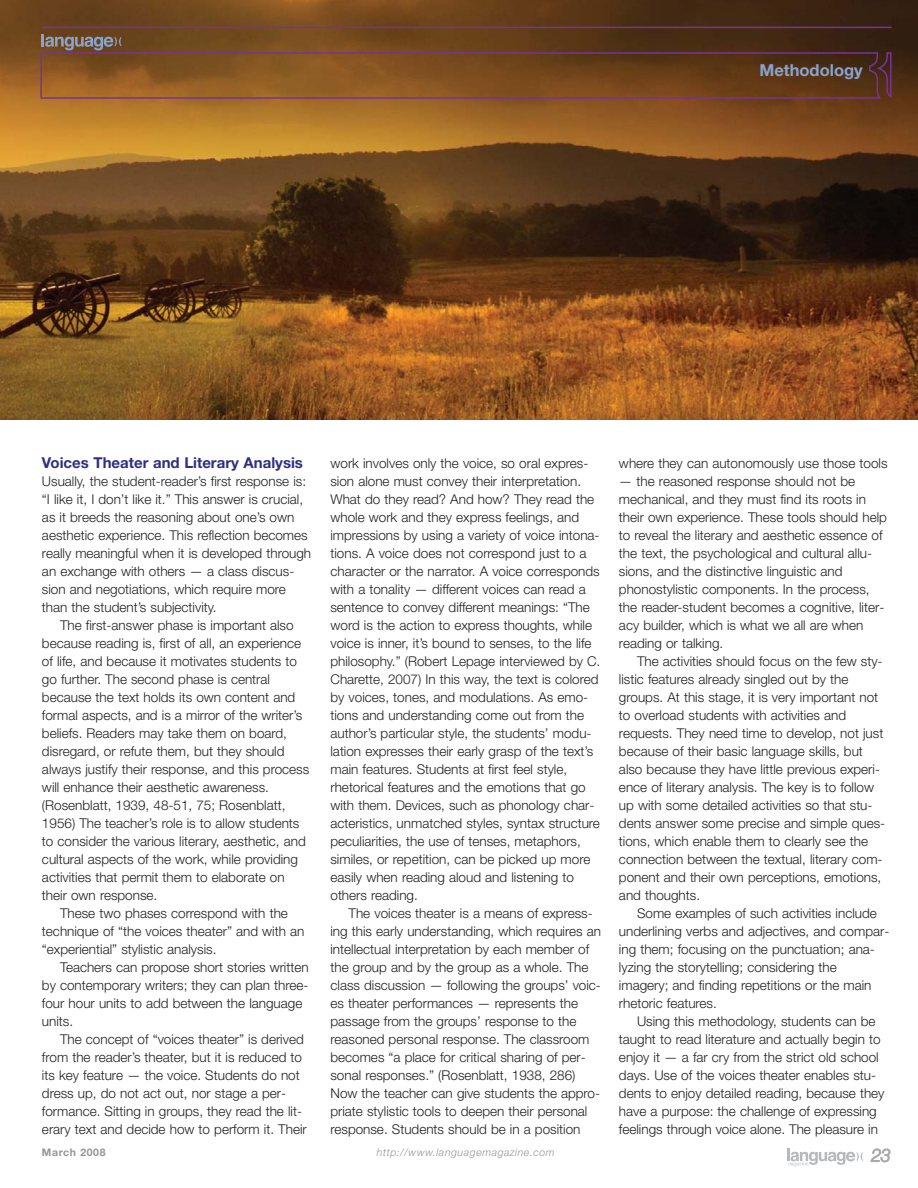
<style>
.page{position:relative;width:918px;height:1188px;background:#fff}
.page>*{position:absolute;margin:0;border:0;box-sizing:border-box;transform-origin:0 0}
.t1{font:italic 300 18px "Helvetica Neue";color:#a7a9ac}
.t2{font:700 16.5px "Helvetica Neue";color:#88a4ce}
.t3{font:700 15px "Helvetica Neue";color:#2d2f82}
.t4{font:300 13.5px/18px "Helvetica Neue";color:#231f20}
.t5{font:italic 300 10.5px "Helvetica Neue";letter-spacing:.055em;color:#939598}
.t6{font:700 10.5px "Helvetica Neue";letter-spacing:.055em;color:#939598}
</style>
<div class="page">
<img style="left:0;top:0;width:918px;height:420px">
<hr style="left:42px;top:27px;width:850px;height:1px;background:#783494">
<svg style="left:40px;top:34px;width:852px;height:65px;background:#714623"></svg>
<svg style="left:787px;top:1149px;width:76px;height:17px"></svg>
<p class="t2" style="left:760px;top:64px;width:105px">Methodology</p>
<p class="t3" style="left:42px;top:457px;width:263px">Voices Theater and Literary Analysis</p>
<p class="t4" style="left:42px;top:473px;width:271px">Usually, the student-reader’s first response is: “I like it, I don’t like it.” This answer is crucial, as it breeds the reasoning about one’s own aesthetic experience. This reflection becomes really meaningful when it is developed through an exchange with others — a class discus&shy;sion and negotiations, which require more than the student’s subjectivity.</p>
<p class="t4" style="left:60px;top:617px;width:235px">The first-answer phase is important also</p>
<p class="t4" style="left:42px;top:635px;width:261px">because reading is, first of all, an experience</p>
<p class="t4" style="left:42px;top:653px;width:256px">of life, and because it motivates students to</p>
<p class="t4" style="left:42px;top:671px;width:230px">go further. The second phase is central</p>
<p class="t4" style="left:42px;top:689px;width:255px">because the text holds its own content and</p>
<p class="t4" style="left:42px;top:707px;width:262px">formal aspects, and is a mirror of the writer’s</p>
<p class="t4" style="left:42px;top:725px;width:247px">beliefs. Readers may take them on board,</p>
<p class="t4" style="left:42px;top:743px;width:244px">disregard, or refute them, but they should</p>
<p class="t4" style="left:42px;top:761px;width:269px">always justify their response, and this process</p>
<p class="t4" style="left:42px;top:779px;width:228px">will enhance their aesthetic awareness.</p>
<p class="t4" style="left:42px;top:797px;width:245px">(Rosenblatt, 1939, 48-51, 75; Rosenblatt,</p>
<p class="t4" style="left:42px;top:815px;width:259px">1956) The teacher’s role is to allow students</p>
<p class="t4" style="left:42px;top:833px;width:265px">to consider the various literary, aesthetic, and</p>
<p class="t4" style="left:42px;top:851px;width:258px">cultural aspects of the work, while providing</p>
<p class="t4" style="left:42px;top:869px;width:244px">activities that permit them to elaborate on</p>
<p class="t4" style="left:42px;top:887px;width:117px">their own response.</p>
<p class="t4" style="left:60px;top:905px;width:229px">These two phases correspond with the</p>
<p class="t4" style="left:42px;top:923px;width:264px">technique of “the voices theater” and with an</p>
<p class="t4" style="left:42px;top:941px;width:176px">“experiential” stylistic analysis.</p>
<p class="t4" style="left:60px;top:959px;width:250px">Teachers can propose short stories written</p>
<p class="t4" style="left:42px;top:977px;width:268px">by contemporary writers; they can plan three-</p>
<p class="t4" style="left:42px;top:995px;width:262px">four hour units to add between the language</p>
<p class="t4" style="left:42px;top:1013px;width:33px">units.</p>
<p class="t4" style="left:60px;top:1031px;width:245px">The concept of “voices theater” is derived</p>
<p class="t4" style="left:42px;top:1049px;width:262px">from the reader’s theater, but it is reduced to</p>
<p class="t4" style="left:42px;top:1067px;width:259px">its key feature — the voice. Students do not</p>
<p class="t4" style="left:42px;top:1085px;width:246px">dress up, do not act out, nor stage a per-</p>
<p class="t4" style="left:42px;top:1103px;width:262px">formance. Sitting in groups, they read the lit-</p>
<p class="t4" style="left:42px;top:1121px;width:266px">erary text and decide how to perform it. Their</p>
<p class="t4" style="left:330px;top:455px;width:271px">work involves only the voice, so oral expres&shy;sion alone must convey their interpretation.<br>What do they read? And how? They read the whole work and they express feelings, and impressions by using a variety of voice intona&shy;tions. A voice does not correspond just to a character or the narrator. A voice corresponds with a tonality — different voices can read a sentence to convey different meanings: “The word is the action to express thoughts, while voice is inner, it’s bound to senses, to the life philosophy.” (Robert Lepage interviewed by C.<br>Charette, 2007) In this way, the text is colored by voices, tones, and modulations. As emo&shy;tions and understanding come out from the author’s particular style, the students’ modu&shy;lation expresses their early grasp of the text’s main features. Students at first feel style, rhetorical features and the emotions that go with them. Devices, such as phonology char&shy;acteristics, unmatched styles, syntax structure peculiarities, the use of tenses, metaphors, similes, or repetition, can be picked up more easily when reading aloud and listening to others reading.</p>
<p class="t4" style="left:330px;top:905px;width:272px;text-indent:18px">The voices theater is a means of express&shy;ing this early understanding, which requires an intellectual interpretation by each member of the group and by the group as a whole. The class discussion — following the groups’ voic&shy;es theater performances — represents the passage from the groups’ response to the reasoned personal response. The classroom becomes “a place for critical sharing of per&shy;sonal responses.” (Rosenblatt, 1938, 286)<br>Now the teacher can give students the appro&shy;priate stylistic tools to deepen their personal response. Students should be in a position</p>
<p class="t4" style="left:619px;top:455px;width:270px">where they can autonomously use those tools</p>
<p class="t4" style="left:619px;top:473px;width:270px">— the reasoned response should not be mechanical, and they must find its roots in their own experience. These tools should help to reveal the literary and aesthetic essence of the text, the psychological and cultural allu&shy;sions, and the distinctive linguistic and phonostylistic components. In the process, the reader-student becomes a cognitive, liter&shy;acy builder, which is what we all are when reading or talking.</p>
<p class="t4" style="left:619px;top:653px;width:268px;text-indent:18px">The activities should focus on the few sty&shy;listic features already singled out by the groups. At this stage, it is very important not to overload students with activities and requests. They need time to develop, not just because of their basic language skills, but also because they have little previous experi&shy;ence of literary analysis. The key is to follow up with some detailed activities so that stu&shy;dents answer some precise and simple ques&shy;tions, which enable them to clearly see the connection between the textual, literary com&shy;ponent and their own perceptions, emotions, and thoughts.</p>
<p class="t4" style="left:619px;top:905px;width:272px;text-indent:18px">Some examples of such activities include underlining verbs and adjectives, and compar&shy;ing them; focusing on the punctuation; ana&shy;lyzing the storytelling; considering the imagery; and finding repetitions or the main rhetoric features.</p>
<p class="t4" style="left:619px;top:1013px;width:267px;text-indent:18px">Using this methodology, students can be taught to read literature and actually begin to enjoy it — a far cry from the strict old school days. Use of the voices theater enables stu&shy;dents to enjoy detailed reading, because they have a purpose: the challenge of expressing feelings through voice alone. The pleasure in</p>
<p class="t6" style="left:42px;top:1149px;width:65px">March 2008</p>
<p class="t5" style="left:377px;top:1149px;width:179px">http://www.languagemagazine.com</p>
<h1 class="t1" style="left:871px;top:1149px;width:21px">23</h1>
</div>
